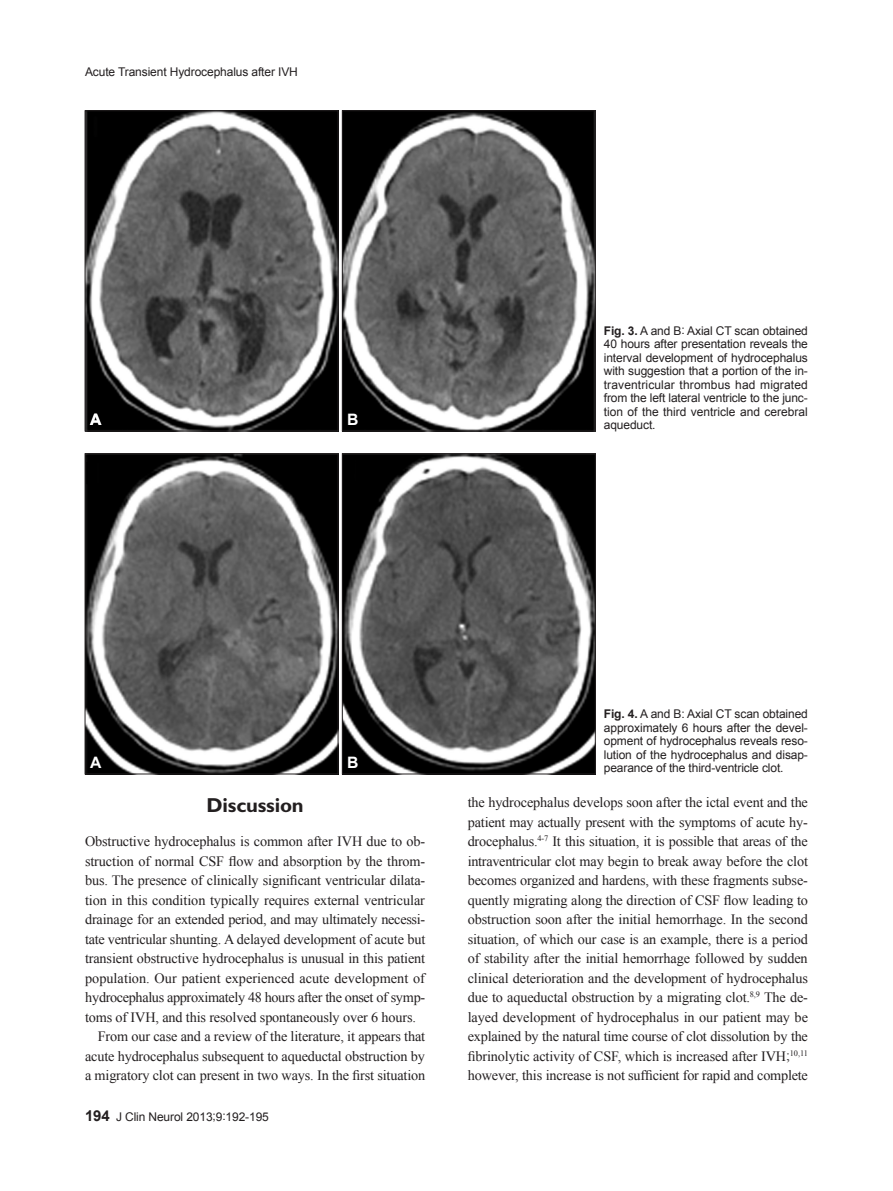
<style>
.page{position:relative;width:893px;height:1191px;background:#fff}
.page>*{position:absolute;margin:0;border:0;box-sizing:border-box;transform-origin:0 0}
.t1{font:700 20.25px "Gill Sans Std";letter-spacing:-.01em;color:#231f20}
.t2{font:700 15.75px "Arial";color:#fff}
.t3{font:14.25px/19.5px "Times New Roman";letter-spacing:-.01em;color:#231f20;text-align:justify}
.t4{font:12px/13.5px "Arial";letter-spacing:-.01em;color:#231f20;text-align:justify}
.s1{font-weight:700}
.s2{font-weight:700;font-size:15px}
</style>
<div class="page">
<img style="left:87px;top:455px;width:249px;height:317px">
<div style="left:85px;top:453px;width:253px;height:321px;border:1px solid #231f20"></div>
<img style="left:344px;top:455px;width:249px;height:317px">
<div style="left:342px;top:453px;width:253px;height:321px;border:1px solid #231f20"></div>
<img style="left:87px;top:113px;width:249px;height:316px">
<div style="left:85px;top:111px;width:253px;height:320px;border:1px solid #231f20"></div>
<img style="left:344px;top:113px;width:249px;height:316px">
<div style="left:342px;top:111px;width:253px;height:320px;border:1px solid #231f20"></div>
<p class="t4" style="left:85px;top:65px;width:214px">Acute Transient Hydrocephalus after IVH</p>
<p class="t2" style="left:90px;top:409px;width:13px">A</p>
<p class="t2" style="left:347px;top:409px;width:13px">B</p>
<p class="t4" style="left:604px;top:324px;width:206px"><span class="s1">Fig. 3.</span> A and B: Axial CT scan obtained 40 hours after presentation reveals the interval development of hydrocephalus with suggestion that a portion of the in&shy;traventricular thrombus had migrated from the left lateral ventricle to the junc&shy;tion of the third ventricle and cerebral</p>
<p class="t4" style="left:604px;top:418px;width:53px">aqueduct.</p>
<p class="t2" style="left:90px;top:752px;width:13px">A</p>
<p class="t2" style="left:347px;top:752px;width:13px">B</p>
<h1 class="t1" style="left:207px;top:793px;width:99px">Discussion</h1>
<p class="t3" style="left:85px;top:831px;width:342px">Obstructive hydrocephalus is common after IVH due to ob-</p>
<p class="t3" style="left:85px;top:851px;width:342px">struction of normal CSF flow and absorption by the throm-</p>
<p class="t3" style="left:85px;top:870px;width:342px">bus. The presence of clinically significant ventricular dilata-</p>
<p class="t3" style="left:85px;top:890px;width:341px">tion in this condition typically requires external ventricular</p>
<p class="t3" style="left:85px;top:909px;width:342px">drainage for an extended period, and may ultimately necessi-</p>
<p class="t3" style="left:85px;top:929px;width:342px">tate ventricular shunting. A delayed development of acute but</p>
<p class="t3" style="left:85px;top:948px;width:342px">transient obstructive hydrocephalus is unusual in this patient</p>
<p class="t3" style="left:85px;top:968px;width:341px">population. Our patient experienced acute development of</p>
<p class="t3" style="left:85px;top:987px;width:342px">hydrocephalus approximately 48 hours after the onset of symp-</p>
<p class="t3" style="left:85px;top:1007px;width:333px">toms of IVH, and this resolved spontaneously over 6 hours.</p>
<p class="t3" style="left:98px;top:1026px;width:329px">From our case and a review of the literature, it appears that</p>
<p class="t3" style="left:85px;top:1046px;width:341px">acute hydrocephalus subsequent to aqueductal obstruction by</p>
<p class="t3" style="left:85px;top:1065px;width:342px">a migratory clot can present in two ways. In the first situation</p>
<p class="t4" style="left:85px;top:1110px;width:185px"><span class="s2">194</span> J Clin Neurol 2013;9:192-195</p>
<p class="t4" style="left:604px;top:707px;width:206px"><span class="s1">Fig. 4.</span> A and B: Axial CT scan obtained approximately 6 hours after the devel&shy;opment of hydrocephalus reveals reso&shy;lution of the hydrocephalus and disap-</p>
<p class="t4" style="left:604px;top:761px;width:181px">pearance of the third-ventricle clot.</p>
<p class="t3" style="left:468px;top:792px;width:342px">the hydrocephalus develops soon after the ictal event and the patient may actually present with the symptoms of acute hy&shy;drocephalus.<sup>4-7</sup> It this situation, it is possible that areas of the intraventricular clot may begin to break away before the clot becomes organized and hardens, with these fragments subse&shy;quently migrating along the direction of CSF flow leading to obstruction soon after the initial hemorrhage. In the second situation, of which our case is an example, there is a period of stability after the initial hemorrhage followed by sudden clinical deterioration and the development of hydrocephalus due to aqueductal obstruction by a migrating clot.<sup>8,9</sup> The de&shy;layed development of hydrocephalus in our patient may be explained by the natural time course of clot dissolution by the fibrinolytic activity of CSF, which is increased after IVH;<sup>10,11 </sup>however, this increase is not sufficient for rapid and complete</p>
</div>
